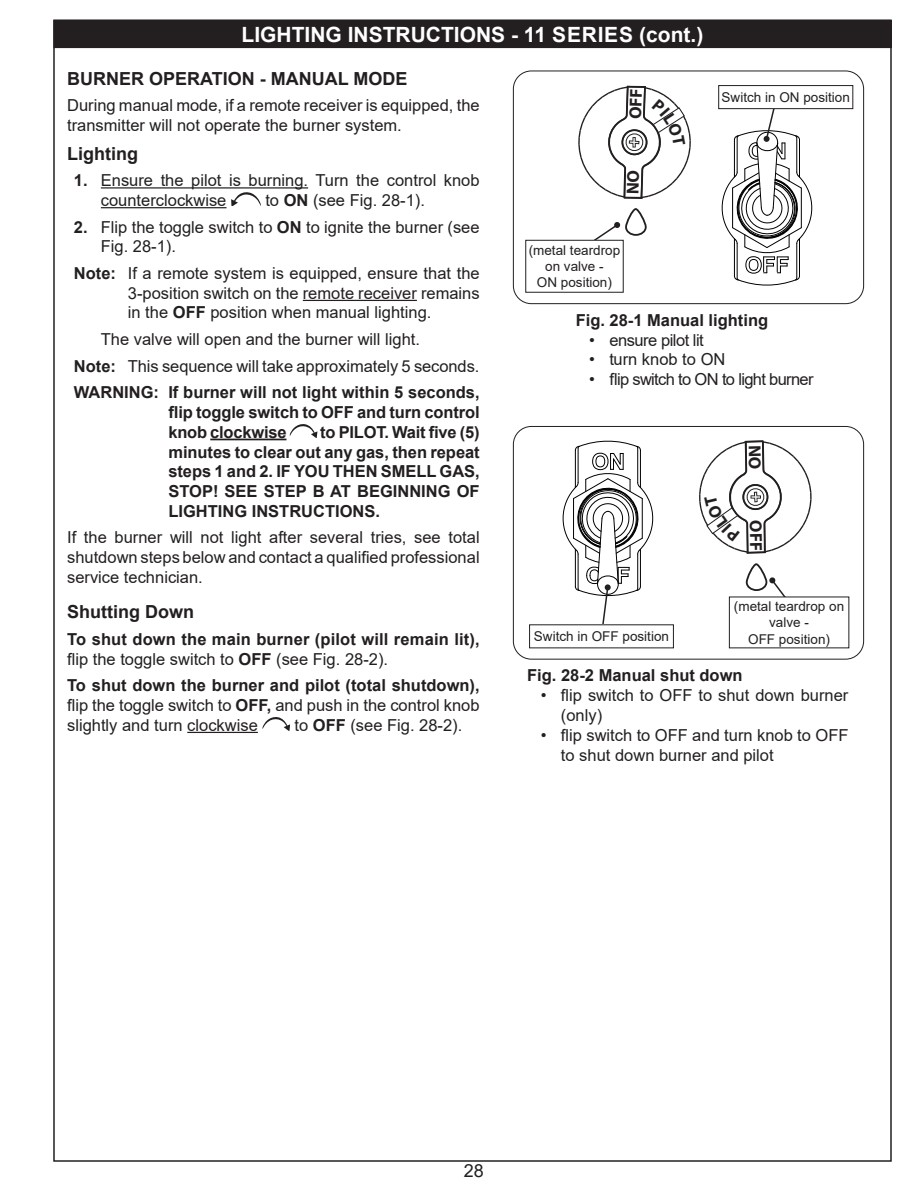
<style>
.page{position:relative;width:918px;height:1188px;background:#fff}
.page>*{position:absolute;margin:0;border:0;box-sizing:border-box;transform-origin:0 0}
.t1{font:700 21px "Arial";color:#fff}
.t2{font:700 18px "Arial";color:#231f20}
.t3{font:18px "Arial";color:#231f20}
.t4{font:16.5px/19.8px "Arial";color:#231f20}
.t5{font:700 16.5px/19.8px "Arial";color:#231f20}
.t6{font:16.5px "Arial";letter-spacing:-.04em;color:#231f20}
.t7{font:16.5px "Arial";letter-spacing:-.03em;color:#231f20}
.t8{font:13.5px/16.2px "Arial";color:#231f20;text-align:center}
.s1{font-weight:700}
.s2{font-weight:400}
</style>
<div class="page">
<hr style="left:101px;top:187px;width:207px;height:2px;background:#231f20">
<hr style="left:101px;top:207px;width:126px;height:1px;background:#231f20">
<hr style="left:303px;top:300px;width:114px;height:1px;background:#231f20">
<hr style="left:210px;top:439px;width:77px;height:1px;background:#231f20">
<hr style="left:187px;top:732px;width:71px;height:1px;background:#231f20">
<svg style="left:231px;top:192px;width:30px;height:14px"></svg>
<svg style="left:290px;top:424px;width:27px;height:14px"></svg>
<svg style="left:262px;top:717px;width:28px;height:14px"></svg>
<div style="left:513px;top:426px;width:351px;height:234px;border:1px solid #231f20;border-radius:18px"></div>
<div style="left:513px;top:71px;width:351px;height:233px;border:1px solid #231f20;border-radius:18px"></div>
<svg style="left:576px;top:208px;width:71px;height:32px"></svg>
<div style="left:525px;top:240px;width:99px;height:53px;border:1px solid #231f20"></div>
<svg style="left:719px;top:109px;width:97px;height:177px"></svg>
<div style="left:763px;top:136px;width:7px;height:6px;background:#231f20;border-radius:50%"></div>
<div style="left:718px;top:85px;width:135px;height:24px;border:1px solid #231f20"></div>
<svg style="left:745px;top:563px;width:63px;height:34px"></svg>
<svg style="left:562px;top:440px;width:92px;height:184px"></svg>
<svg style="left:604px;top:584px;width:7px;height:7px"></svg>
<div style="left:54px;top:20px;width:837px;height:28px;background:#231f20"></div>
<svg style="left:699px;top:440px;width:113px;height:114px"></svg>
<svg style="left:578px;top:85px;width:113px;height:114px"></svg>
<p class="t1" style="left:242px;top:26px;width:463px">LIGHTING INSTRUCTIONS - 11 SERIES (cont.)</p>
<p class="t2" style="left:67px;top:72px;width:342px">BURNER OPERATION - MANUAL MODE</p>
<p class="t4" style="left:67px;top:96px;width:414px">During manual mode, if a remote receiver is equipped, the transmitter will not operate the burner system.</p>
<p class="t2" style="left:67px;top:147px;width:72px">Lighting</p>
<p class="t4" style="left:101px;top:170px;width:380px;text-indent:-27px"><span class="s1">1.</span> Ensure the pilot is burning. Turn the control knob counterclockwise</p>
<p class="t4" style="left:265px;top:192px;width:161px">to <span class="s1">ON</span> (see Fig. 28-1).</p>
<p class="t4" style="left:101px;top:217px;width:380px;text-indent:-27px"><span class="s1">2.</span> Flip the toggle switch to <span class="s1">ON</span> to ignite the burner (see<br>Fig. 28-1).</p>
<p class="t4" style="left:128px;top:263px;width:353px;text-align:justify;text-indent:-54px"><span class="s1">Note:</span> If a remote system is equipped, ensure that the 3-position switch on the remote receiver remains in the <span class="s1">OFF</span> position when manual lighting.</p>
<p class="t4" style="left:74px;top:326px;width:407px;line-height:26.5px;text-indent:27px">The valve will open and the burner will light.<br><span class="s1">Note:</span> This sequence will take approximately 5 seconds.<br><span class="s1">WARNING: If burner will not light within 5 seconds,</span></p>
<p class="t5" style="left:168px;top:402px;width:313px">flip toggle switch to OFF and turn control knob clockwise</p>
<p class="t5" style="left:168px;top:422px;width:313px;text-align:justify;text-indent:152px">to PILOT. Wait five (5) minutes to clear out any gas, then repeat steps 1 and 2. IF YOU THEN SMELL GAS, STOP! SEE STEP B AT BEGINNING OF LIGHTING INSTRUCTIONS.</p>
<p class="t4" style="left:67px;top:528px;width:414px;text-align:justify">If the burner will not light after several tries, see total shutdown steps below and contact a qualified professional service technician.</p>
<p class="t2" style="left:67px;top:605px;width:128px">Shutting Down</p>
<p class="t5" style="left:67px;top:631px;width:414px">To shut down the main burner (pilot will remain lit), <span class="s2">flip the toggle switch to</span> OFF <span class="s2">(see Fig. 28-2).</span></p>
<p class="t4" style="left:67px;top:675px;width:414px;text-align:justify"><span class="s1">To shut down the burner and pilot (total shutdown), </span>flip the toggle switch to <span class="s1">OFF,</span> and push in the control knob slightly and turn clockwise</p>
<p class="t4" style="left:295px;top:717px;width:169px">to <span class="s1">OFF</span> (see Fig. 28-2).</p>
<p class="t8" style="left:529px;top:242px;width:93px">(metal teardrop on valve -<br>ON position)</p>
<p class="t8" style="left:722px;top:89px;width:130px">Switch in ON position</p>
<p class="t5" style="left:576px;top:312px;width:194px">Fig. 28-1 Manual lighting</p>
<p class="t7" style="left:589px;top:334px;width:116px">• ensure pilot lit</p>
<p class="t4" style="left:589px;top:351px;width:138px">• turn knob to ON</p>
<p class="t6" style="left:589px;top:373px;width:226px">• flip switch to ON to light burner</p>
<p class="t8" style="left:734px;top:598px;width:112px">(metal teardrop on valve -</p>
<p class="t8" style="left:534px;top:628px;width:137px">Switch in OFF position</p>
<p class="t8" style="left:748px;top:631px;width:83px">OFF position)</p>
<p class="t5" style="left:527px;top:667px;width:217px">Fig. 28-2 Manual shut down</p>
<p class="t4" style="left:561px;top:687px;width:289px;text-indent:-20px">• flip switch to OFF to shut down burner (only)</p>
<p class="t4" style="left:561px;top:727px;width:289px;text-indent:-20px">• flip switch to OFF and turn knob to OFF to shut down burner and pilot</p>
<p class="t3" style="left:464px;top:1158px;width:22px">28</p>
</div>
